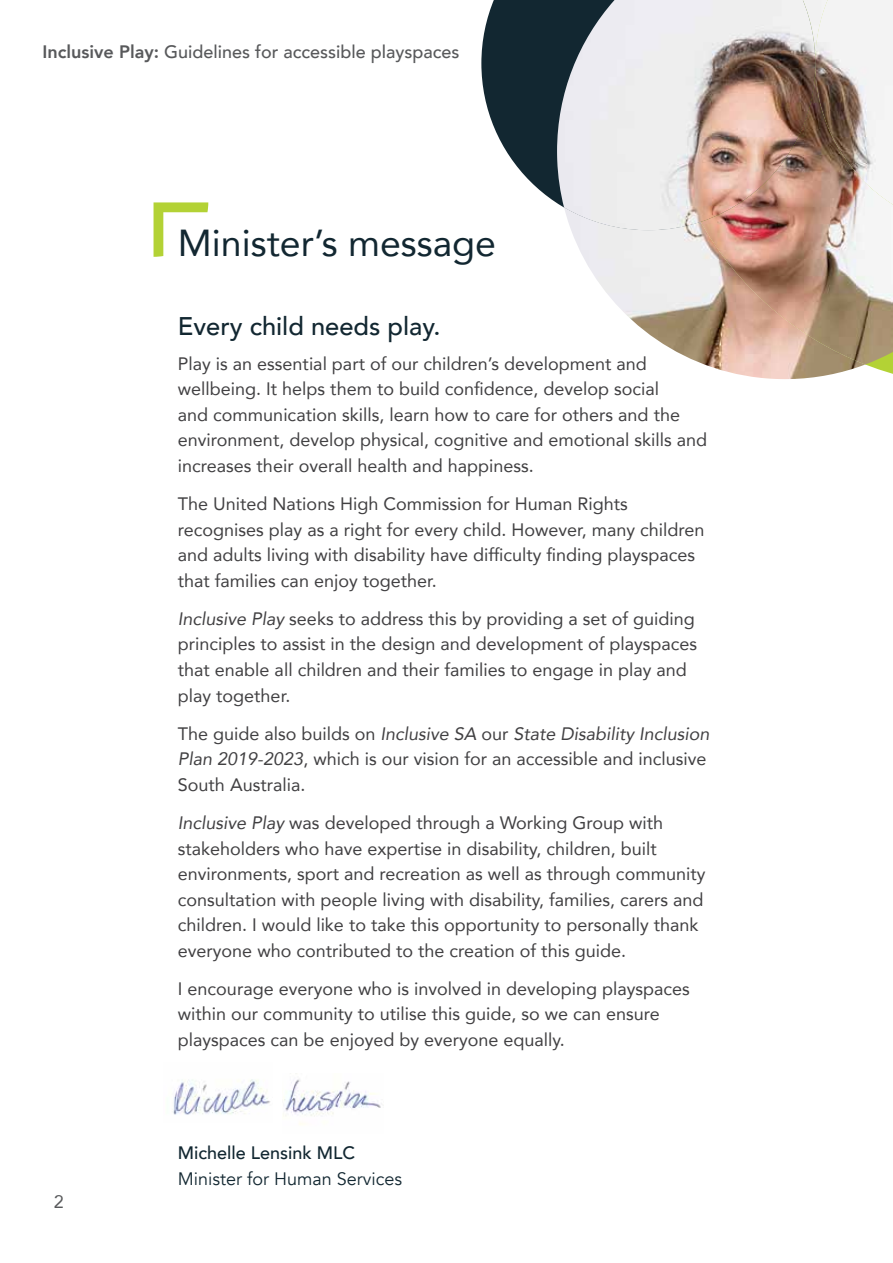
<style>
.page{position:relative;width:893px;height:1263px;background:#fff}
.page>*{position:absolute;margin:0;border:0;box-sizing:border-box;transform-origin:0 0}
.t1{font:37.5px "Avenir";color:#122731}
.t2{font:500 25.5px "Avenir";color:#122731}
.t3{font:18px/25.5px "Avenir";color:#414042}
.t4{font:500 18px "Avenir";color:#58595b}
.t5{font:18px "Avenir";color:#122731}
.t6{font:500 18px "Avenir";color:#122731}
.t7{font:18px "Avenir";color:#58595b}
.s1{font-weight:800}
.s2{font-style:italic}
</style>
<div class="page">
<svg style="left:154px;top:202px;width:54px;height:55px"></svg>
<svg style="left:777px;top:364px;width:116px;height:15px"></svg>
<svg style="left:481px;top:0;width:76px;height:203px;fill:#122731"></svg>
<img style="left:571px;top:230px;width:206px;height:149px">
<img style="left:701px;top:204px;width:192px;height:160px">
<img style="left:815px;top:0;width:78px;height:204px">
<img style="left:557px;top:0;width:258px;height:230px">
<img style="left:173px;top:1079px;width:97px;height:36px">
<img style="left:283px;top:1079px;width:99px;height:46px">
<p class="t4" style="left:43px;top:37px;width:419px"><span class="s1">Inclusive Play:</span> Guidelines for accessible playspaces</p>
<h2 class="t1" style="left:178px;top:213px;width:320px">Minister’s message</h2>
<p class="t2" style="left:178px;top:304px;width:264px">Every child needs play.</p>
<p class="t3" style="left:178px;top:350px;width:470px">Play is an essential part of our children’s development and</p>
<p class="t3" style="left:178px;top:376px;width:531px">wellbeing. It helps them to build confidence, develop social<br>and communication skills, learn how to care for others and the environment, develop physical, cognitive and emotional skills and</p>
<p class="t3" style="left:178px;top:452px;width:357px">increases their overall health and happiness.</p>
<p class="t3" style="left:178px;top:491px;width:451px">The United Nations High Commission for Human Rights</p>
<p class="t3" style="left:178px;top:516px;width:528px">recognises play as a right for every child. However, many children and adults living with disability have difficulty finding playspaces</p>
<p class="t3" style="left:178px;top:567px;width:260px">that families can enjoy together.</p>
<p class="t3" style="left:178px;top:605px;width:521px"><span class="s2">Inclusive Play</span> seeks to address this by providing a set of guiding principles to assist in the design and development of playspaces that enable all children and their families to engage in play and play together.</p>
<p class="t3" style="left:178px;top:720px;width:533px">The guide also builds on <span class="s2">Inclusive SA</span> our <span class="s2">State Disability Inclusion<br>Plan 2019-2023</span>, which is our vision for an accessible and inclusive<br>South Australia.</p>
<p class="t3" style="left:178px;top:809px;width:487px"><span class="s2">Inclusive Play</span> was developed through a Working Group with</p>
<p class="t3" style="left:178px;top:835px;width:529px">stakeholders who have expertise in disability, children, built environments, sport and recreation as well as through community consultation with people living with disability, families, carers and</p>
<p class="t3" style="left:178px;top:911px;width:522px">children. I would like to take this opportunity to personally thank everyone who contributed to the creation of this guide.</p>
<p class="t3" style="left:178px;top:975px;width:513px">I encourage everyone who is involved in developing playspaces</p>
<p class="t3" style="left:178px;top:1001px;width:483px">within our community to utilise this guide, so we can ensure</p>
<p class="t3" style="left:178px;top:1026px;width:388px">playspaces can be enjoyed by everyone equally.</p>
<p class="t7" style="left:54px;top:1187px;width:12px">2</p>
<p class="t6" style="left:178px;top:1137px;width:179px">Michelle Lensink MLC</p>
<p class="t5" style="left:178px;top:1168px;width:226px">Minister for Human Services</p>
</div>
